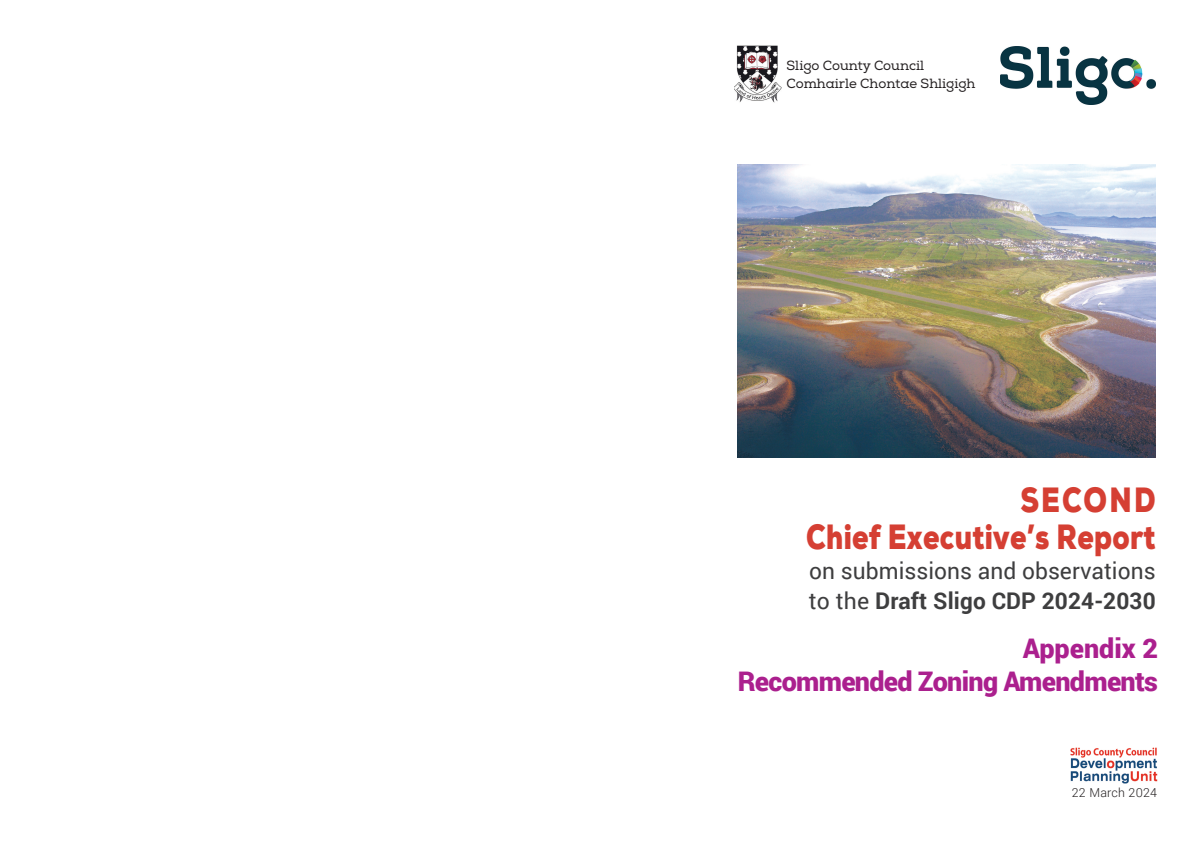
<style>
.page{position:relative;width:1191px;height:842px;background:#fff}
.page>*{position:absolute;margin:0;border:0;box-sizing:border-box;transform-origin:0 0}
.t1{font:900 35px "Nexa";letter-spacing:.01em;color:#d53f33;scale:.8 1}
.t2{font:900 27px "Roboto";letter-spacing:-.025em;color:#ab208e}
.t3{font:900 27px "Roboto";color:#ab208e}
.t4{font:23px "Roboto";color:#3e3e3f}
.t5{font:700 23px "Roboto";letter-spacing:.005em;color:#3e3e3f}
.t6{font:13.3px "Nexa Slab";color:#231f20}
.t7{font:300 12.4px "Roboto";letter-spacing:.02em;color:#231f20}
.s1{font-weight:400}
</style>
<div class="page">
<img style="left:1070px;top:747px;width:88px;height:36px">
<img style="left:738px;top:164px;width:417px;height:294px">
<img style="left:734px;top:45px;width:48px;height:58px">
<img style="left:1000px;top:46px;width:156px;height:58px">
<p class="t6" style="left:786px;top:57px;width:139px">Sligo County Council</p>
<p class="t6" style="left:786px;top:75px;width:190px">Comhairle Chontae Shligigh</p>
<p class="t1" style="left:1020px;top:477px;width:171px">SECOND</p>
<p class="t1" style="left:806px;top:514px;width:438px">Chief Executive’s Report</p>
<p class="t4" style="left:809px;top:555px;width:348px">on submissions and observations</p>
<p class="t5" style="left:808px;top:585px;width:348px"><span class="s1">to the</span> Draft Sligo CDP 2024-2030</p>
<p class="t3" style="left:1023px;top:630px;width:137px">Appendix 2</p>
<p class="t2" style="left:738px;top:662px;width:422px">Recommended Zoning Amendments</p>
<p class="t7" style="left:1071px;top:783px;width:87px">22 March 2024</p>
</div>
